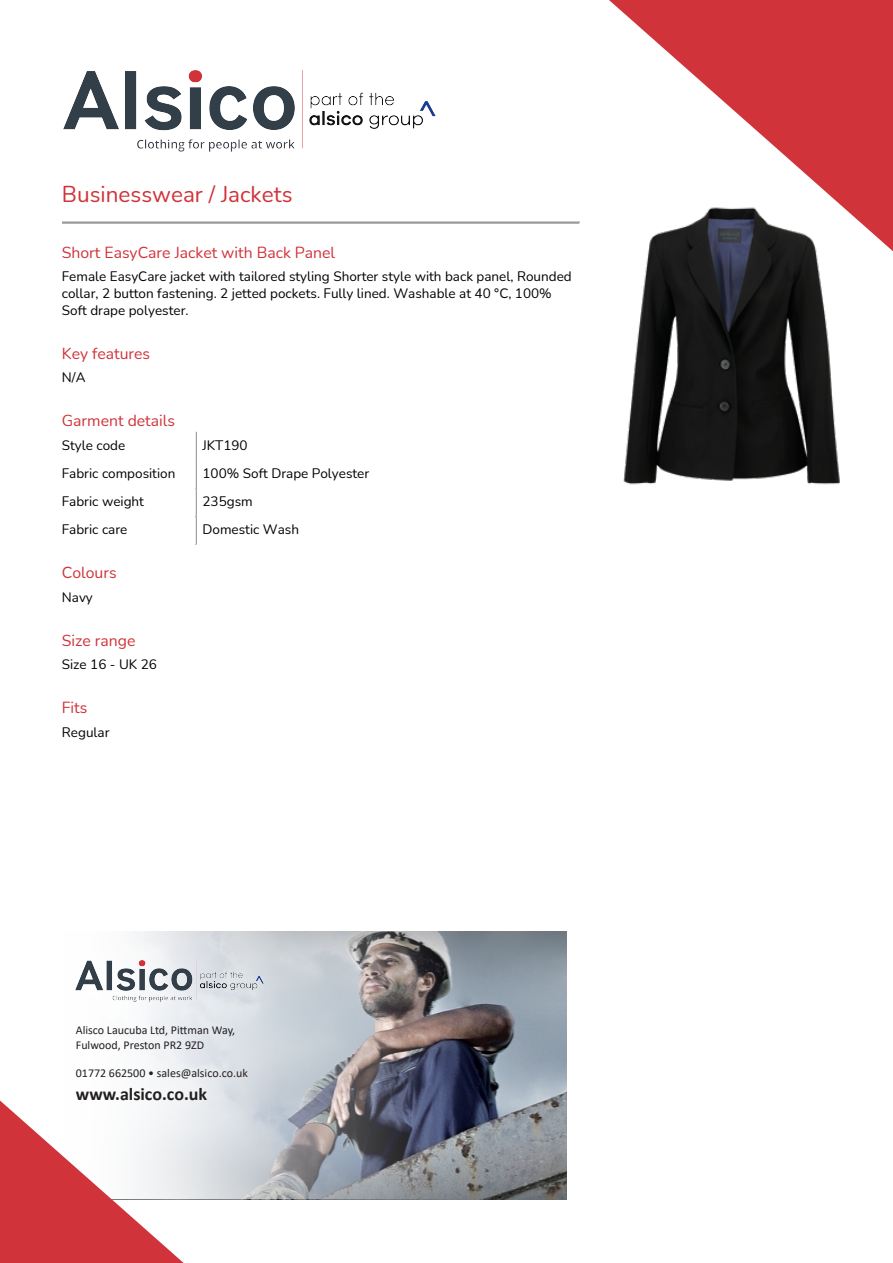
<style>
.page{position:relative;width:893px;height:1263px;background:#fff}
.page>*{position:absolute;margin:0;border:0;box-sizing:border-box;transform-origin:0 0}
.t1{font:22.5px "Nunito Regula";color:#d03239}
.t2{font:700 18px "Calibri";color:#231f20}
.t3{font:15.75px "Nunito Regula";color:#d03239}
.t4{font:13.5px/16.8px "Nunito Regula";color:#000}
.t5{font:12px/14.4px "Calibri";color:#231f20}
</style>
<div class="page">
<img style="left:463px;top:931px;width:104px;height:268px">
<svg style="left:279px;top:931px;width:184px;height:268px;background:#8e8f97"></svg>
<img style="left:64px;top:70px;width:372px;height:82px">
<div style="left:63px;top:931px;width:216px;height:268px;background:linear-gradient(to right,#fff,#cdd3da)"></div>
<img style="left:76px;top:961px;width:188px;height:41px">
<svg style="left:0;top:1100px;width:184px;height:163px"></svg>
<svg style="left:609px;top:0;width:284px;height:251px;fill:#d0333a"></svg>
<hr style="left:62px;top:221px;width:517px;height:3px;background:#999">
<svg style="left:196px;top:432px;width:1px;height:112px"></svg>
<img style="left:613px;top:193px;width:236px;height:292px">
<h1 class="t1" style="left:62px;top:180px;width:232px">Businesswear / Jackets</h1>
<p class="t3" style="left:62px;top:242px;width:275px">Short EasyCare Jacket with Back Panel</p>
<p class="t4" style="left:62px;top:268px;width:511px">Female EasyCare jacket with tailored styling Shorter style with back panel, Rounded collar, 2 button fastening. 2 jetted pockets. Fully lined. Washable at 40 °C, 100%<br>Soft drape polyester.</p>
<p class="t3" style="left:62px;top:343px;width:90px">Key features</p>
<p class="t4" style="left:62px;top:369px;width:25px">N/A</p>
<p class="t3" style="left:62px;top:410px;width:115px">Garment details</p>
<p class="t4" style="left:62px;top:437px;width:65px">Style code</p>
<p class="t4" style="left:202px;top:437px;width:47px">JKT190</p>
<p class="t4" style="left:62px;top:465px;width:115px">Fabric composition</p>
<p class="t4" style="left:202px;top:465px;width:168px">100% Soft Drape Polyester</p>
<p class="t4" style="left:62px;top:493px;width:84px">Fabric weight</p>
<p class="t4" style="left:202px;top:493px;width:52px">235gsm</p>
<p class="t4" style="left:62px;top:521px;width:67px">Fabric care</p>
<p class="t4" style="left:202px;top:521px;width:98px">Domestic Wash</p>
<p class="t3" style="left:62px;top:562px;width:56px">Colours</p>
<p class="t4" style="left:62px;top:589px;width:33px">Navy</p>
<p class="t3" style="left:62px;top:630px;width:75px">Size range</p>
<p class="t4" style="left:62px;top:656px;width:97px">Size 16 - UK 26</p>
<p class="t3" style="left:62px;top:697px;width:27px">Fits</p>
<p class="t4" style="left:62px;top:724px;width:49px">Regular</p>
<p class="t5" style="left:76px;top:1023px;width:161px">Alisco Laucuba Ltd, Pittman Way,<br>Fulwood, Preston PR2 9ZD</p>
<p class="t5" style="left:76px;top:1066px;width:173px">01772 662500 • sales@alsico.co.uk</p>
<p class="t2" style="left:76px;top:1081px;width:133px">www.alsico.co.uk</p>
</div>
